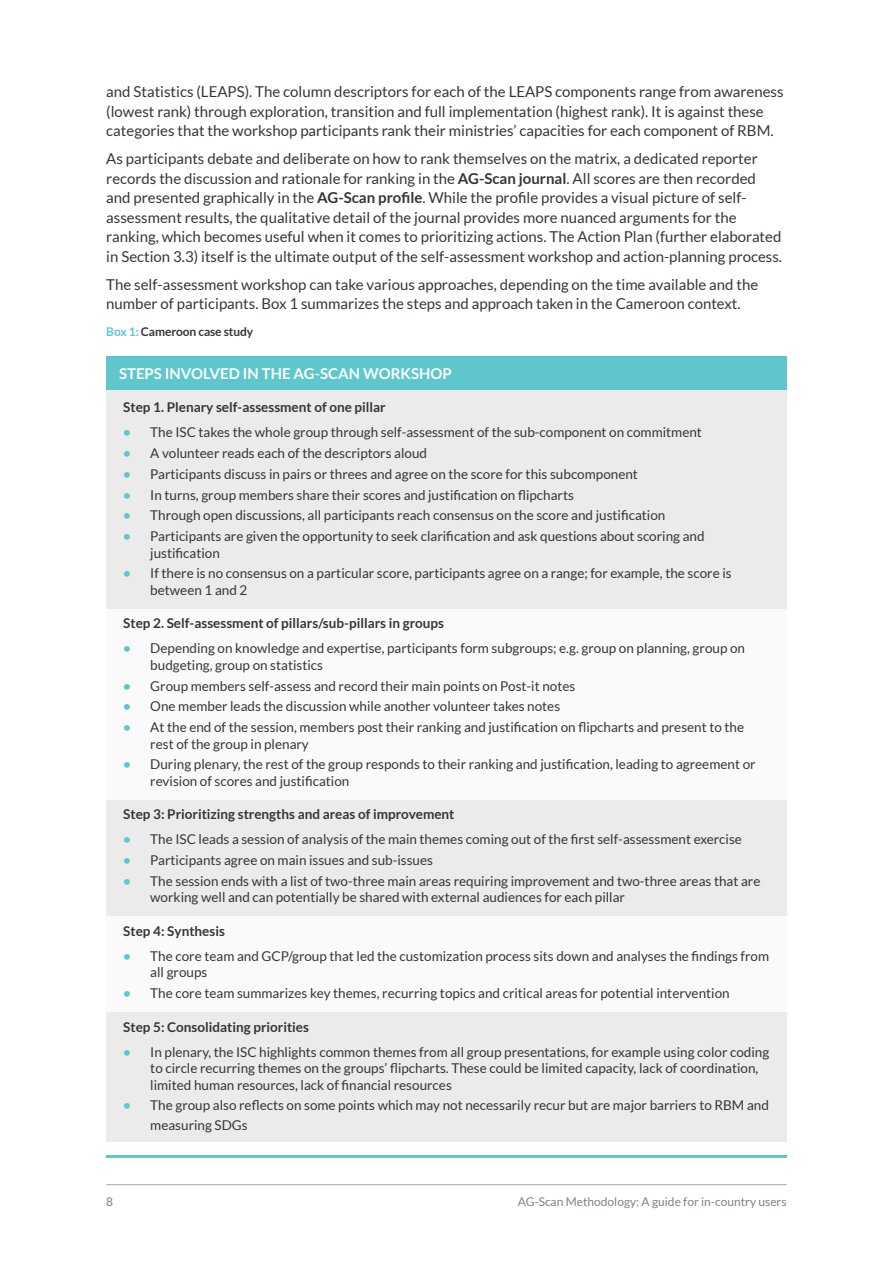
<style>
.page{position:relative;width:893px;height:1263px;background:#fff}
.page>*{position:absolute;margin:0;border:0;box-sizing:border-box;transform-origin:0 0}
.t1{font:15px/19.5px "Lato";color:#323738}
.t2{font:700 15px "Lato";color:#fff}
.t3{font:13.5px/16.5px "Lato";color:#323738}
.t4{font:700 13.5px "Lato";color:#323738}
.t5{font:12px "Lato";color:#7f8283}
.t6{font:700 12px "Lato";letter-spacing:-.01em;color:#323738}
.s1{font-weight:700}
.s2{color:#5ec6cc}
.s3{font-weight:700;color:#5ec6cc}
</style>
<div class="page">
<hr style="left:106px;top:1184px;width:681px;height:1px;background:#a6a9aa">
<div style="left:106px;top:358px;width:681px;height:36px;background:#eaebea"></div>
<div style="left:106px;top:393px;width:681px;height:30px;background:#eaebea"></div>
<div style="left:106px;top:418px;width:681px;height:30px;background:#eaebea"></div>
<div style="left:106px;top:439px;width:681px;height:30px;background:#eaebea"></div>
<div style="left:106px;top:459px;width:681px;height:31px;background:#eaebea"></div>
<div style="left:106px;top:480px;width:681px;height:31px;background:#eaebea"></div>
<div style="left:106px;top:501px;width:681px;height:30px;background:#eaebea"></div>
<div style="left:106px;top:522px;width:681px;height:47px;background:#eaebea"></div>
<div style="left:106px;top:559px;width:681px;height:55px;background:#eaebea"></div>
<div style="left:106px;top:609px;width:681px;height:30px;background:#fafafa"></div>
<div style="left:106px;top:634px;width:681px;height:47px;background:#fafafa"></div>
<div style="left:106px;top:671px;width:681px;height:31px;background:#fafafa"></div>
<div style="left:106px;top:692px;width:681px;height:30px;background:#fafafa"></div>
<div style="left:106px;top:713px;width:681px;height:47px;background:#fafafa"></div>
<div style="left:106px;top:750px;width:681px;height:60px;background:#fafafa"></div>
<div style="left:106px;top:800px;width:681px;height:30px;background:#eaebea"></div>
<div style="left:106px;top:825px;width:681px;height:30px;background:#eaebea"></div>
<div style="left:106px;top:846px;width:681px;height:30px;background:#eaebea"></div>
<div style="left:106px;top:866px;width:681px;height:56px;background:#eaebea"></div>
<div style="left:106px;top:916px;width:681px;height:31px;background:#fafafa"></div>
<div style="left:106px;top:941px;width:681px;height:47px;background:#fafafa"></div>
<div style="left:106px;top:979px;width:681px;height:39px;background:#fafafa"></div>
<div style="left:106px;top:1012px;width:681px;height:31px;background:#eaebea"></div>
<div style="left:106px;top:1037px;width:681px;height:64px;background:#eaebea"></div>
<div style="left:106px;top:1091px;width:681px;height:50px;background:#eaebea"></div>
<hr style="left:106px;top:1156px;width:681px;height:2px;background:#5ec6cc">
<div style="left:106px;top:356px;width:681px;height:34px;background:#5ec6cc"></div>
<p class="t1" style="left:106px;top:82px;width:679px">and Statistics (LEAPS). The column descriptors for each of the LEAPS components range from awareness (lowest rank) through exploration, transition and full implementation (highest rank). It is against these categories that the workshop participants rank their ministries’ capacities for each component of RBM.</p>
<p class="t1" style="left:106px;top:149px;width:677px">As participants debate and deliberate on how to rank themselves on the matrix, a dedicated reporter records the discussion and rationale for ranking in the <span class="s1">AG-Scan journal</span>. All scores are then recorded and presented graphically in the <span class="s1">AG-Scan profile</span>. While the profile provides a visual picture of self&shy;assessment results, the qualitative detail of the journal provides more nuanced arguments for the ranking, which becomes useful when it comes to prioritizing actions. The Action Plan (further elaborated in Section 3.3) itself is the ultimate output of the self-assessment workshop and action-planning process.</p>
<p class="t1" style="left:106px;top:274px;width:653px">The self-assessment workshop can take various approaches, depending on the time available and the number of participants. Box 1 summarizes the steps and approach taken in the Cameroon context.</p>
<p class="t6" style="left:106px;top:325px;width:148px"><span class="s2">Box 1:</span> Cameroon case study</p>
<p class="t2" style="left:119px;top:365px;width:334px">STEPS INVOLVED IN THE AG-SCAN WORKSHOP</p>
<p class="t4" style="left:123px;top:400px;width:264px">Step 1. Plenary self-assessment of one pillar</p>
<p class="t3" style="left:123px;top:424px;width:580px"><span class="s3">•</span> The ISC takes the whole group through self-assessment of the sub-component on commitment</p>
<p class="t3" style="left:123px;top:445px;width:305px"><span class="s3">•</span> A volunteer reads each of the descriptors aloud</p>
<p class="t3" style="left:123px;top:465px;width:516px"><span class="s3">•</span> Participants discuss in pairs or threes and agree on the score for this subcomponent</p>
<p class="t3" style="left:123px;top:486px;width:452px"><span class="s3">•</span> In turns, group members share their scores and justification on flipcharts</p>
<p class="t3" style="left:123px;top:507px;width:544px"><span class="s3">•</span> Through open discussions, all participants reach consensus on the score and justification</p>
<p class="t3" style="left:150px;top:528px;width:556px;text-indent:-27px"><span class="s3">•</span> Participants are given the opportunity to seek clarification and ask questions about scoring and justification</p>
<p class="t3" style="left:150px;top:565px;width:583px;text-indent:-27px"><span class="s3">•</span> If there is no consensus on a particular score, participants agree on a range; for example, the score is between 1 and 2</p>
<p class="t4" style="left:123px;top:616px;width:322px">Step 2. Self-assessment of pillars/sub-pillars in groups</p>
<p class="t3" style="left:150px;top:640px;width:596px;text-indent:-27px"><span class="s3">•</span> Depending on knowledge and expertise, participants form subgroups; e.g. group on planning, group on budgeting, group on statistics</p>
<p class="t3" style="left:123px;top:677px;width:454px"><span class="s3">•</span> Group members self-assess and record their main points on Post-it notes</p>
<p class="t3" style="left:123px;top:698px;width:438px"><span class="s3">•</span> One member leads the discussion while another volunteer takes notes</p>
<p class="t3" style="left:150px;top:719px;width:595px;text-indent:-27px"><span class="s3">•</span> At the end of the session, members post their ranking and justification on flipcharts and present to the rest of the group in plenary</p>
<p class="t3" style="left:150px;top:756px;width:607px;text-indent:-27px"><span class="s3">•</span> During plenary, the rest of the group responds to their ranking and justification, leading to agreement or revision of scores and justification</p>
<p class="t4" style="left:123px;top:807px;width:333px">Step 3: Prioritizing strengths and areas of improvement</p>
<p class="t3" style="left:123px;top:831px;width:620px"><span class="s3">•</span> The ISC leads a session of analysis of the main themes coming out of the first self-assessment exercise</p>
<p class="t3" style="left:123px;top:852px;width:311px"><span class="s3">•</span> Participants agree on main issues and sub-issues</p>
<p class="t3" style="left:150px;top:872px;width:612px;text-indent:-27px"><span class="s3">•</span> The session ends with a list of two-three main areas requiring improvement and two-three areas that are working well and can potentially be shared with external audiences for each pillar</p>
<p class="t4" style="left:123px;top:923px;width:103px">Step 4: Synthesis</p>
<p class="t3" style="left:150px;top:947px;width:620px;text-indent:-27px"><span class="s3">•</span> The core team and GCP/group that led the customization process sits down and analyses the findings from all groups</p>
<p class="t3" style="left:123px;top:985px;width:608px"><span class="s3">•</span> The core team summarizes key themes, recurring topics and critical areas for potential intervention</p>
<p class="t4" style="left:123px;top:1019px;width:187px">Step 5: Consolidating priorities</p>
<p class="t3" style="left:150px;top:1043px;width:620px;text-indent:-27px"><span class="s3">•</span> In plenary, the ISC highlights common themes from all group presentations, for example using color coding to circle recurring themes on the groups’ flipcharts. These could be limited capacity, lack of coordination, limited human resources, lack of financial resources</p>
<p class="t3" style="left:150px;top:1095px;width:620px;line-height:19.5px;text-indent:-27px"><span class="s3">•</span> The group also reflects on some points which may not necessarily recur but are major barriers to RBM and measuring SDGs</p>
<p class="t5" style="left:106px;top:1195px;width:8px">8</p>
<p class="t5" style="left:518px;top:1195px;width:270px">AG-Scan Methodology: A guide for in-country users</p>
</div>
